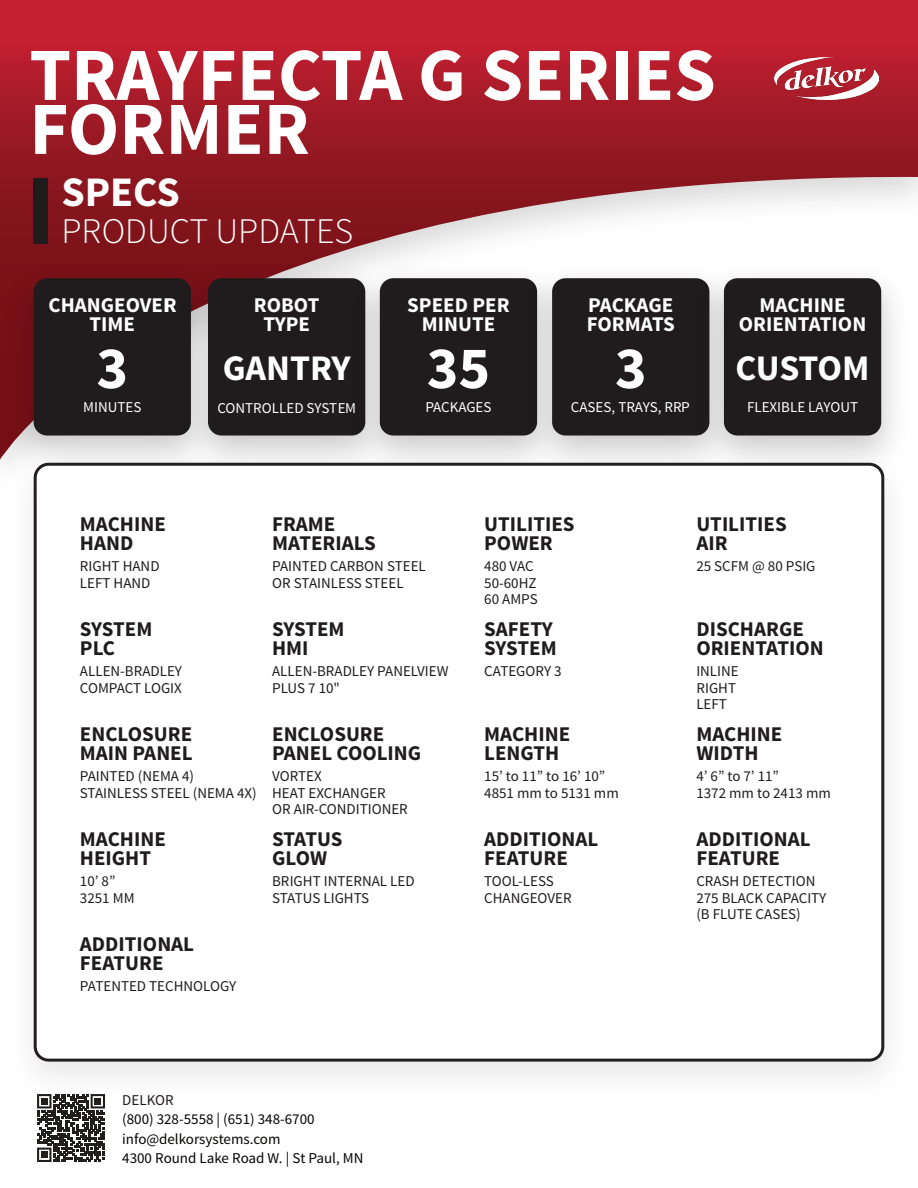
<style>
.page{position:relative;width:918px;height:1188px;background:#fff}
.page>*{position:absolute;margin:0;border:0;box-sizing:border-box;transform-origin:0 0}
.t1{font:700 75px/54px "Source Sans Pro";color:#fff}
.t2{font:700 60px "Source Sans Pro";color:#fff}
.t3{font:700 42px "Source Sans Pro";color:#fff}
.t4{font:300 36px "Source Sans Pro";color:#fff}
.t5{font:700 36px "Source Sans Pro";letter-spacing:-.01em;color:#fff}
.t6{font:700 21px/19.5px "Source Sans Pro";color:#201c1e}
.t7{font:700 21px/19.5px "Source Sans Pro";color:#fff;text-align:center}
.t8{font:15px/16.5px "Source Sans Pro";color:#201c1e}
.t9{font:15px/19.5px "Source Sans Pro";color:#040503}
.t10{font:15px "Source Sans Pro";color:#fff}
</style>
<div class="page">
<svg style="left:0;top:0;width:918px;height:250px;background:#af3742"></svg>
<div style="left:34px;top:178px;width:14px;height:66px;background:#201c1e"></div>
<img style="left:0;top:250px;width:166px;height:184px">
<div style="left:34px;top:278px;width:157px;height:158px;background:#201c1e;border-radius:14px"></div>
<img style="left:166px;top:250px;width:173px;height:184px">
<div style="left:208px;top:278px;width:157px;height:158px;background:#201c1e;border-radius:14px"></div>
<img style="left:339px;top:250px;width:90px;height:184px">
<div style="left:380px;top:278px;width:157px;height:158px;background:#201c1e;border-radius:14px"></div>
<img style="left:511px;top:278px;width:51px;height:156px">
<div style="left:552px;top:278px;width:157px;height:158px;background:#201c1e;border-radius:14px"></div>
<img style="left:682px;top:278px;width:212px;height:156px">
<div style="left:724px;top:278px;width:157px;height:158px;background:#201c1e;border-radius:14px"></div>
<img style="left:0;top:434px;width:892px;height:643px">
<div style="left:35px;top:464px;width:848px;height:596px;background:#fff;border-radius:14px"></div>
<div style="left:34px;top:463px;width:850px;height:599px;border:3px solid #231f20;border-radius:14px"></div>
<img style="left:774px;top:58px;width:104px;height:42px">
<svg style="left:37px;top:1094px;width:68px;height:68px"></svg>
<h1 class="t1" style="left:29px;top:51px;width:688px">TRAYFECTA G SERIES<br>FORMER</h1>
<h3 class="t3" style="left:62px;top:165px;width:120px">SPECS</h3>
<h3 class="t4" style="left:62px;top:210px;width:293px">PRODUCT UPDATES</h3>
<h3 class="t7" style="left:48px;top:296px;width:129px">CHANGEOVER<br>TIME</h3>
<h2 class="t2" style="left:96px;top:330px;width:33px">3</h2>
<p class="t10" style="left:83px;top:398px;width:60px">MINUTES</p>
<h3 class="t7" style="left:254px;top:296px;width:67px">ROBOT<br>TYPE</h3>
<h3 class="t5" style="left:223px;top:345px;width:129px">GANTRY</h3>
<p class="t10" style="left:217px;top:399px;width:140px">CONTROLLED SYSTEM</p>
<h3 class="t7" style="left:407px;top:296px;width:104px">SPEED PER<br>MINUTE</h3>
<h2 class="t2" style="left:427px;top:330px;width:65px">35</h2>
<p class="t10" style="left:425px;top:398px;width:68px">PACKAGES</p>
<h3 class="t7" style="left:587px;top:296px;width:90px;text-align:left">PACKAGE<br>FORMATS</h3>
<h2 class="t2" style="left:615px;top:330px;width:33px">3</h2>
<p class="t10" style="left:571px;top:398px;width:121px">CASES, TRAYS, RRP</p>
<h3 class="t7" style="left:739px;top:296px;width:129px">MACHINE<br>ORIENTATION</h3>
<h3 class="t5" style="left:735px;top:345px;width:136px">CUSTOM</h3>
<p class="t10" style="left:747px;top:398px;width:113px">FLEXIBLE LAYOUT</p>
<h3 class="t6" style="left:80px;top:515px;width:87px">MACHINE<br>HAND</h3>
<h3 class="t6" style="left:272px;top:515px;width:105px">FRAME<br>MATERIALS</h3>
<h3 class="t6" style="left:484px;top:515px;width:92px">UTILITIES<br>POWER</h3>
<h3 class="t6" style="left:696px;top:515px;width:92px">UTILITIES<br>AIR</h3>
<p class="t8" style="left:80px;top:558px;width:81px">RIGHT HAND<br>LEFT HAND</p>
<p class="t8" style="left:272px;top:558px;width:155px">PAINTED CARBON STEEL<br>OR STAINLESS STEEL</p>
<p class="t8" style="left:484px;top:558px;width:55px">480 VAC<br>50-60HZ<br>60 AMPS</p>
<p class="t8" style="left:696px;top:558px;width:121px">25 SCFM @ 80 PSIG</p>
<h3 class="t6" style="left:80px;top:620px;width:74px">SYSTEM<br>PLC</h3>
<h3 class="t6" style="left:272px;top:620px;width:74px">SYSTEM<br>HMI</h3>
<h3 class="t6" style="left:484px;top:620px;width:74px">SAFETY<br>SYSTEM</h3>
<h3 class="t6" style="left:696px;top:620px;width:129px">DISCHARGE<br>ORIENTATION</h3>
<p class="t8" style="left:80px;top:663px;width:104px">ALLEN-BRADLEY<br>COMPACT LOGIX</p>
<p class="t8" style="left:272px;top:663px;width:178px">ALLEN-BRADLEY PANELVIEW<br>PLUS 7 10"</p>
<p class="t8" style="left:484px;top:663px;width:79px">CATEGORY 3</p>
<p class="t8" style="left:696px;top:663px;width:44px">INLINE<br>RIGHT<br>LEFT</p>
<h3 class="t6" style="left:80px;top:725px;width:114px">ENCLOSURE<br>MAIN PANEL</h3>
<h3 class="t6" style="left:272px;top:725px;width:151px">ENCLOSURE<br>PANEL COOLING</h3>
<h3 class="t6" style="left:484px;top:725px;width:87px">MACHINE<br>LENGTH</h3>
<h3 class="t6" style="left:696px;top:725px;width:87px">MACHINE<br>WIDTH</h3>
<p class="t8" style="left:80px;top:768px;width:178px">PAINTED (NEMA 4)<br>STAINLESS STEEL (NEMA 4X)</p>
<p class="t8" style="left:272px;top:768px;width:137px">VORTEX<br>HEAT EXCHANGER<br>OR AIR-CONDITIONER</p>
<p class="t8" style="left:484px;top:768px;width:136px">15’ to 11” to 16’ 10”<br>4851 mm to 5131 mm</p>
<p class="t8" style="left:696px;top:768px;width:136px">4’ 6” to 7’ 11”<br>1372 mm to 2413 mm</p>
<h3 class="t6" style="left:80px;top:830px;width:87px">MACHINE<br>HEIGHT</h3>
<h3 class="t6" style="left:272px;top:830px;width:72px">STATUS<br>GLOW</h3>
<h3 class="t6" style="left:484px;top:830px;width:116px">ADDITIONAL<br>FEATURE</h3>
<h3 class="t6" style="left:696px;top:830px;width:116px">ADDITIONAL<br>FEATURE</h3>
<p class="t8" style="left:80px;top:873px;width:56px">10’ 8”<br>3251 MM</p>
<p class="t8" style="left:272px;top:873px;width:144px">BRIGHT INTERNAL LED<br>STATUS LIGHTS</p>
<p class="t8" style="left:484px;top:873px;width:89px">TOOL-LESS<br>CHANGEOVER</p>
<p class="t8" style="left:696px;top:873px;width:131px">CRASH DETECTION<br>275 BLACK CAPACITY (B FLUTE CASES)</p>
<h3 class="t6" style="left:80px;top:935px;width:116px">ADDITIONAL<br>FEATURE</h3>
<p class="t8" style="left:80px;top:978px;width:158px">PATENTED TECHNOLOGY</p>
<p class="t8" style="left:122px;top:1092px;width:53px">DELKOR</p>
<p class="t9" style="left:122px;top:1110px;width:243px">(800) 328-5558 | (651) 348-6700 info@delkorsystems.com<br>4300 Round Lake Road W. | St Paul, MN</p>
</div>
